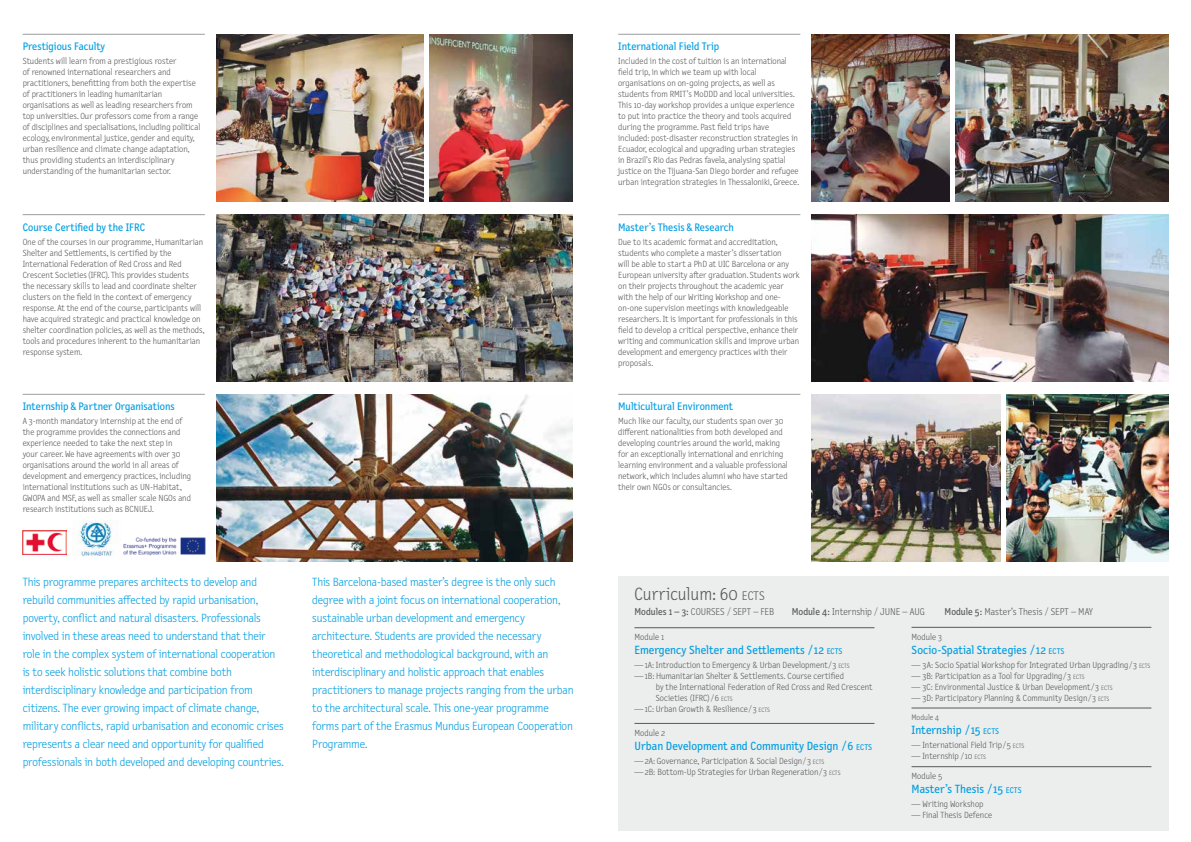
<style>
.page{position:relative;width:1191px;height:842px;background:#fff}
.page>*{position:absolute;margin:0;border:0;box-sizing:border-box;transform-origin:0 0}
.t1{font:300 18px "Letter Gothic Text OT";color:#58585a}
.t2{font:300 12px/18px "Letter Gothic Text OT";letter-spacing:-.01em;color:#009ee0}
.t3{font:12px "Letter Gothic Text OT";color:#009ee0}
.t4{font:11px "Letter Gothic Text OT";color:#009ee0}
.t5{font:300 10px "Letter Gothic Text OT";letter-spacing:-.005em;color:#58585a}
.t6{font:300 9px/11px "Letter Gothic Text OT";color:#58585a}
.t7{font:300 8px "Letter Gothic Text OT";color:#58585a}
.s1{font-size:12.6px}
.s2{font-weight:400}
.s3{font-size:8.4px}
.s4{font-size:6.3px}
.s5{font-style:inherit}
</style>
<div class="page">
<img style="left:1006px;top:394px;width:162px;height:167px">
<img style="left:955px;top:34px;width:213px;height:167px">
<img style="left:811px;top:34px;width:139px;height:167px">
<img style="left:216px;top:34px;width:357px;height:167px">
<img style="left:811px;top:394px;width:190px;height:167px">
<img style="left:216px;top:394px;width:357px;height:167px">
<img style="left:811px;top:214px;width:357px;height:168px">
<img style="left:216px;top:214px;width:357px;height:168px">
<div style="left:618px;top:576px;width:550px;height:255px;background:#eceded"></div>
<hr style="left:634px;top:627px;width:240px;height:1px;background:#58585a">
<hr style="left:634px;top:723px;width:240px;height:1px;background:#58585a">
<hr style="left:911px;top:627px;width:240px;height:1px;background:#58585a">
<hr style="left:911px;top:708px;width:240px;height:1px;background:#58585a">
<hr style="left:911px;top:766px;width:240px;height:1px;background:#58585a">
<hr style="left:23px;top:34px;width:182px;height:1px;background:#9c9e9f">
<hr style="left:23px;top:394px;width:182px;height:1px;background:#9c9e9f">
<hr style="left:424px;top:25px;width:4px;height:181px;background:#fff">
<hr style="left:23px;top:214px;width:182px;height:1px;background:#9c9e9f">
<hr style="left:618px;top:34px;width:182px;height:1px;background:#9c9e9f">
<hr style="left:618px;top:394px;width:182px;height:1px;background:#9c9e9f">
<hr style="left:618px;top:214px;width:182px;height:1px;background:#9c9e9f">
<img style="left:23px;top:531px;width:43px;height:24px">
<img style="left:72px;top:521px;width:46px;height:35px">
<img style="left:123px;top:537px;width:83px;height:19px">
<p class="t4" style="left:23px;top:40px;width:84px">Prestigious Faculty</p>
<p class="t6" style="left:23px;top:55px;width:179px">Students will learn from a prestigious roster<br>of renowned international researchers and practitioners, benefitting from both the expertise of practitioners in leading humanitarian organisations as well as leading researchers from top universities. Our professors come from a range of disciplines and specialisations, including political ecology, environmental justice, gender and equity, urban resilience and climate change adaptation, thus providing students an interdisciplinary understanding of the humanitarian sector.</p>
<p class="t4" style="left:23px;top:221px;width:124px">Course Certified by the IFRC</p>
<p class="t6" style="left:23px;top:237px;width:183px">One of the courses in our programme, Humanitarian Shelter and Settlements, is certified by the International Federation of Red Cross and Red Crescent Societies (IFRC). This provides students<br>the necessary skills to lead and coordinate shelter clusters on the field in the context of emergency response. At the end of the course, participants will have acquired strategic and practical knowledge on shelter coordination policies, as well as the methods, tools and procedures inherent to the humanitarian response system.</p>
<p class="t4" style="left:23px;top:400px;width:154px">Internship &amp; Partner Organisations</p>
<p class="t6" style="left:23px;top:416px;width:170px">A 3-month mandatory internship at the end of the programme provides the connections and experience needed to take the next step in<br>your career. We have agreements with over 30 organisations around the world in all areas of development and emergency practices, including international institutions such as UN-Habitat, GWOPA and MSF, as well as smaller scale NGOs and research institutions such as BCNUEJ.</p>
<p class="t2" style="left:23px;top:573px;width:263px">This programme prepares architects to develop and rebuild communities affected by rapid urbanisation, poverty, conflict and natural disasters. Professionals involved in these areas need to understand that their role in the complex system of international cooperation is to seek holistic solutions that combine both interdisciplinary knowledge and participation from citizens. The ever growing impact of climate change, military conflicts, rapid urbanisation and economic crises represents a clear need and opportunity for qualified professionals in both developed and developing countries.</p>
<p class="t2" style="left:312px;top:573px;width:263px">This Barcelona-based master’s degree is the only such degree with a joint focus on international cooperation, sustainable urban development and emergency architecture. Students are provided the necessary theoretical and methodological background, with an interdisciplinary and holistic approach that enables practitioners to manage projects ranging from the urban to the architectural scale. This one-year programme forms part of the Erasmus Mundus European Cooperation Programme.</p>
<p class="t4" style="left:618px;top:40px;width:103px">International Field Trip</p>
<p class="t6" style="left:618px;top:55px;width:182px">Included in the cost of tuition is an international field trip, in which we team up with local organisations on on-going projects, as well as students from RMIT’s MoDDD and local universities.<br>This 10-day workshop provides a unique experience to put into practice the theory and tools acquired during the programme. Past field trips have included: post-disaster reconstruction strategies in Ecuador, ecological and upgrading urban strategies in Brazil’s Rio das Pedras favela, analysing spatial justice on the Tijuana-San Diego border and refugee urban integration strategies in Thessaloniki, Greece.</p>
<p class="t4" style="left:618px;top:221px;width:117px">Master’s Thesis &amp; Research</p>
<p class="t6" style="left:618px;top:237px;width:183px">Due to its academic format and accreditation, students who complete a master’s dissertation<br>will be able to start a PhD at UIC Barcelona or any European university after graduation. Students work on their projects throughout the academic year with the help of our Writing Workshop and one&shy;on-one supervision meetings with knowledgeable researchers. It is important for professionals in this field to develop a critical perspective, enhance their writing and communication skills and improve urban development and emergency practices with their proposals.</p>
<p class="t4" style="left:618px;top:400px;width:116px">Multicultural Environment</p>
<p class="t6" style="left:618px;top:416px;width:171px">Much like our faculty, our students span over 30 different nationalities from both developed and developing countries around the world, making for an exceptionally international and enriching learning environment and a valuable professional network, which includes alumni who have started their own NGOs or consultancies.</p>
<h1 class="t1" style="left:634px;top:584px;width:132px">Curriculum: 60 <span class="s1">ECTS</span></h1>
<p class="t5" style="left:634px;top:606px;width:141px"><span class="s2">Modules 1 – 3:</span> COURSES / SEPT – FEB</p>
<p class="t5" style="left:792px;top:606px;width:134px"><span class="s2">Module 4:</span> Internship / JUNE – AUG</p>
<p class="t5" style="left:944px;top:606px;width:150px"><span class="s2">Module 5:</span> Master’s Thesis / SEPT – MAY</p>
<p class="t6" style="left:911px;top:631px;width:32px">Module 3</p>
<h2 class="t3" style="left:911px;top:643px;width:154px">Socio-Spatial Strategies / 12 <span class="s3">ECTS</span></h2>
<p class="t6" style="left:911px;top:659px;width:240px">— 3A: Socio Spatial Workshop for Integrated Urban Upgrading / 3 <span class="s4">ECTS</span></p>
<p class="t6" style="left:911px;top:670px;width:174px">— 3B: Participation as a Tool for Upgrading / 3 <span class="s4">ECTS</span></p>
<p class="t6" style="left:911px;top:681px;width:202px">— 3C: Environmental Justice &amp; Urban Development / 3 <span class="s4">ECTS</span></p>
<p class="t6" style="left:911px;top:692px;width:199px">— 3D: Participatory Planning &amp; Community Design / 3 <span class="s4">ECTS</span></p>
<p class="t7" style="left:911px;top:713px;width:29px">Module 4</p>
<h2 class="t3" style="left:911px;top:723px;width:89px">Internship / 15 <span class="s3">ECTS</span></h2>
<p class="t6" style="left:911px;top:740px;width:114px">— International Field Trip / 5 <span class="s4">ECTS</span></p>
<p class="t6" style="left:911px;top:747px;width:76px;line-height:19.7px">— Internship / 10 <span class="s4">ECTS<br></span>Module 5</p>
<h2 class="t3" style="left:911px;top:782px;width:112px">Master’s Thesis / 15 <span class="s3">ECTS</span></h2>
<p class="t6" style="left:911px;top:799px;width:73px">— Writing Workshop</p>
<p class="t6" style="left:911px;top:810px;width:82px">— Final Thesis Defence</p>
<p class="t6" style="left:634px;top:632px;width:31px">Module 1</p>
<h2 class="t3" style="left:634px;top:643px;width:210px">Emergency Shelter and Settlements / <span class="s5">12</span> <span class="s3">ECTS</span></h2>
<p class="t6" style="left:634px;top:660px;width:217px">— 1A: Introduction to Emergency &amp; Urban Development / 3 <span class="s4">ECTS</span></p>
<p class="t6" style="left:656px;top:671px;width:218px;text-indent:-21px">— 1B: Humanitarian Shelter &amp; Settlements. Course certified<br>by the International Federation of Red Cross and Red Crescent<br>Societies (IFRC) / 6 <span class="s4">ECTS</span></p>
<p class="t6" style="left:634px;top:704px;width:137px">— 1C: Urban Growth &amp; Resilience / 3 <span class="s4">ECTS</span></p>
<p class="t6" style="left:634px;top:727px;width:32px">Module 2</p>
<h2 class="t3" style="left:634px;top:739px;width:239px">Urban Development and Community Design / <span class="s5">6</span> <span class="s3">ECTS</span></h2>
<p class="t6" style="left:634px;top:755px;width:191px">— 2A: Governance, Participation &amp; Social Design / 3 <span class="s4">ECTS</span></p>
<p class="t6" style="left:634px;top:766px;width:207px">— 2B: Bottom-Up Strategies for Urban Regeneration / 3 <span class="s4">ECTS</span></p>
</div>
